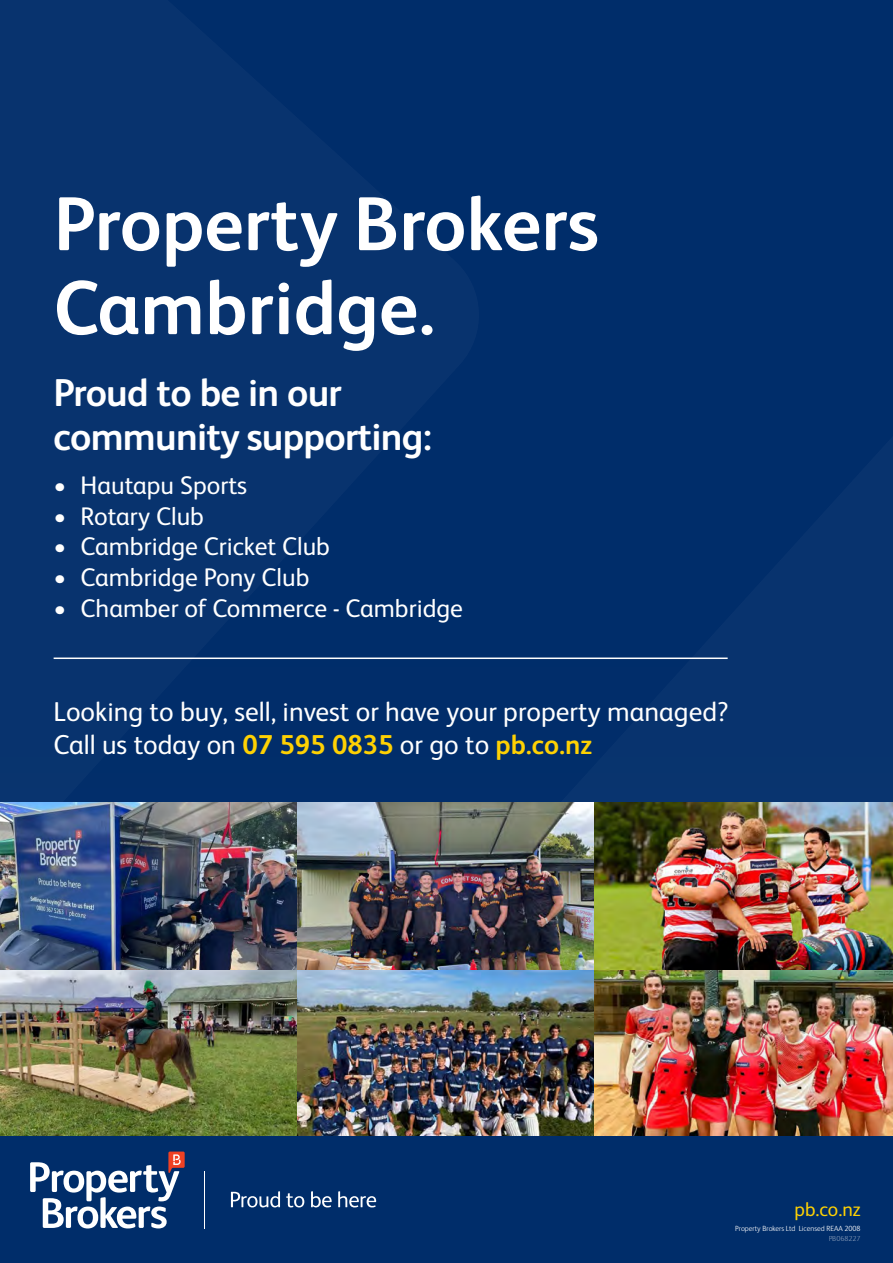
<style>
.page{position:relative;width:893px;height:1263px;background:#002d6a}
.page>*{position:absolute;margin:0;border:0;box-sizing:border-box;transform-origin:0 0}
.t1{font:700 76.35px/84px "FS Albert";color:#fff}
.t2{font:700 38.85px/43.5px "FS Albert";letter-spacing:-.02em;color:#fff}
.t3{font:27.3px/32.8px "FS Albert";color:#fff}
.t4{font:25.5px "FS Albert";color:#fff}
.t5{font:19.5px "FS Albert";color:#fed103}
.t6{font:300 7.5px/10.1px "FS Albert";color:#fff;text-align:right}
.s1{font-weight:700;color:#fed103}
</style>
<div class="page">
<svg style="left:30px;top:1151px;width:155px;height:77px"></svg>
<hr style="left:204px;top:1170px;width:1px;height:58px;background:#fff">
<svg style="left:231px;top:1191px;width:49px;height:16px"></svg>
<svg style="left:286px;top:1193px;width:18px;height:14px"></svg>
<svg style="left:311px;top:1191px;width:21px;height:16px"></svg>
<svg style="left:338px;top:1191px;width:38px;height:16px"></svg>
<img style="left:0;top:969px;width:297px;height:166px">
<img style="left:297px;top:969px;width:298px;height:166px">
<img style="left:595px;top:969px;width:298px;height:166px">
<img style="left:0;top:803px;width:297px;height:166px">
<img style="left:297px;top:803px;width:298px;height:166px">
<img style="left:595px;top:803px;width:298px;height:166px">
<hr style="left:54px;top:657px;width:674px;height:2px;background:#fff">
<h1 class="t1" style="left:54px;top:179px;width:547px">Property Brokers<br>Cambridge.</h1>
<h2 class="t2" style="left:54px;top:370px;width:380px">Proud to be in our community supporting:</h2>
<p class="t4" style="left:54px;top:469px;width:195px">• Hautapu Sports</p>
<p class="t4" style="left:54px;top:499px;width:152px">• Rotary Club</p>
<p class="t4" style="left:54px;top:530px;width:278px">• Cambridge Cricket Club</p>
<p class="t4" style="left:54px;top:560px;width:257px">• Cambridge Pony Club</p>
<p class="t4" style="left:54px;top:591px;width:411px">• Chamber of Commerce - Cambridge</p>
<p class="t3" style="left:54px;top:694px;width:676px">Looking to buy, sell, invest or have your property managed?<br>Call us today on <span class="s1">07 595 0835</span> or go to <span class="s1">pb.co.nz</span></p>
<p class="t5" style="left:794px;top:1196px;width:68px">pb.co.nz</p>
<p class="t6" style="left:735px;top:1223px;width:127px">Property Brokers Ltd Licensed REAA 2008<br>PB068227</p>
</div>
